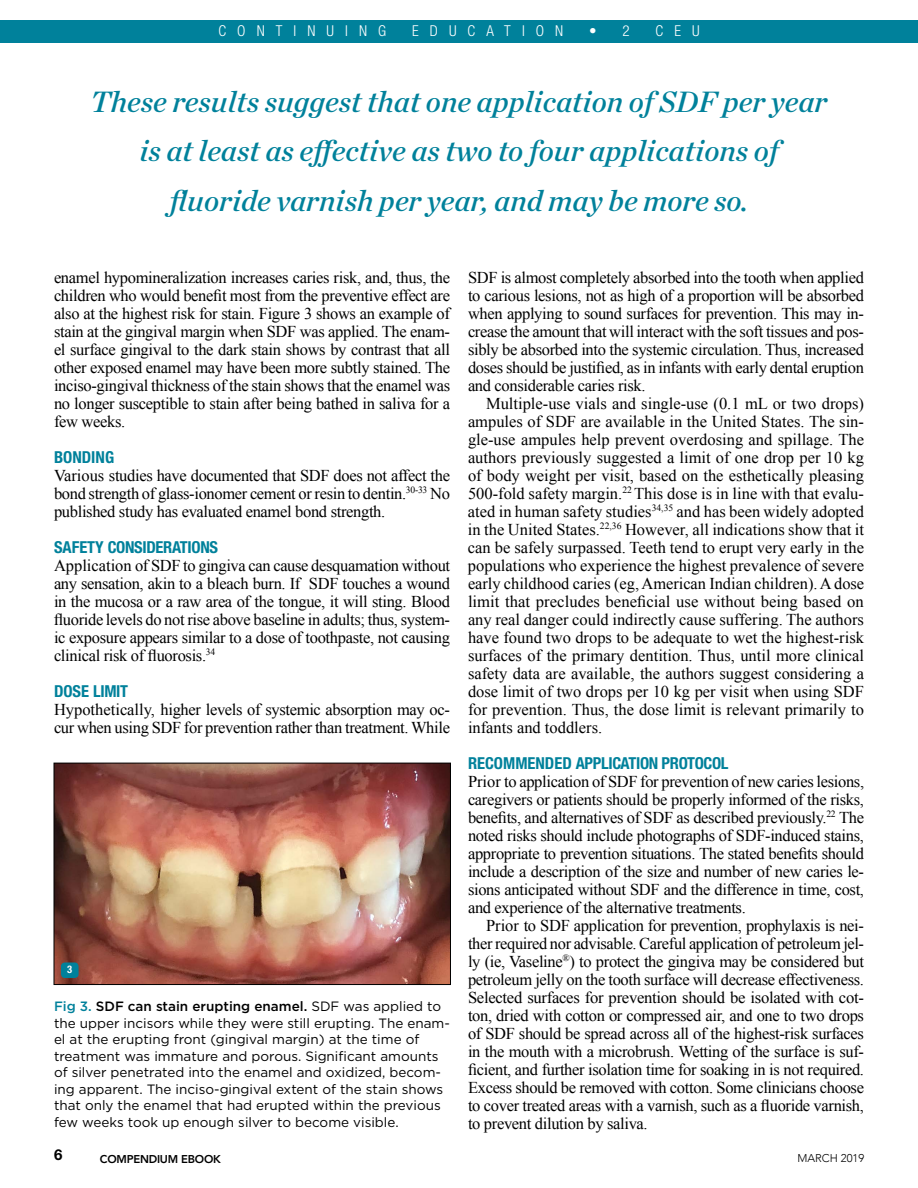
<style>
.page{position:relative;width:918px;height:1188px;background:#fff}
.page>*{position:absolute;margin:0;border:0;box-sizing:border-box;transform-origin:0 0}
.t1{font:italic 30px/49.5px "Chronicle Deck Semi";color:#00819b;text-align:center}
.t2{font:16.5px/18px "Times New Roman";letter-spacing:-.02em;color:#000;text-align:justify}
.t3{font:700 condensed 16.5px "Helvetica Neue LT Std";letter-spacing:-.02em;color:#00819b}
.t4{font:700 condensed 16.5px "Helvetica Neue LT Std";color:#00819b}
.t5{font:300 condensed 15px "Helvetica Neue LT Std";letter-spacing:.74em;color:#fff}
.t6{font:700 15px "Helvetica Neue LT Std";color:#000}
.t7{font:13.5px/16.5px "Gotham";color:#000}
.t8{font:800 11.25px "Avenir LT Std";letter-spacing:-.02em;color:#000}
.t9{font:300 11.25px "Avenir";color:#000}
.t10{font:700 condensed 10.5px "Helvetica Neue LT Std";color:#fff}
.s1{font-weight:500;color:#00819b}
.s2{font-weight:500}
</style>
<div class="page">
<div style="left:0;top:20px;width:918px;height:22px;background:#00819b"></div>
<img style="left:56px;top:765px;width:393px;height:218px">
<div style="left:54px;top:763px;width:397px;height:222px;border:1px solid #000"></div>
<div style="left:61px;top:963px;width:18px;height:15px;background:#00819b;border-radius:4px"></div>
<p class="t5" style="left:218px;top:23px;width:169px">CONTINUING</p>
<p class="t5" style="left:412px;top:23px;width:153px">EDUCATION</p>
<p class="t5" style="left:589px;top:23px;width:42px">• 2</p>
<p class="t5" style="left:655px;top:23px;width:46px">CEU</p>
<h1 class="t1" style="left:91px;top:75px;width:738px">These results suggest that one application of SDF per year is at least as effective as two to four applications of fluoride varnish per year, and may be more so.</h1>
<p class="t2" style="left:54px;top:268px;width:398px">enamel hypomineralization increases caries risk, and, thus, the children who would benefit most from the preventive effect are also at the highest risk for stain. Figure 3 shows an example of stain at the gingival margin when SDF was applied. The enam&shy;el surface gingival to the dark stain shows by contrast that all other exposed enamel may have been more subtly stained. The inciso-gingival thickness of the stain shows that the enamel was no longer susceptible to stain after being bathed in saliva for a few weeks.</p>
<p class="t4" style="left:54px;top:447px;width:62px">BONDING</p>
<p class="t2" style="left:54px;top:466px;width:398px">Various studies have documented that SDF does not affect the bond strength of glass-ionomer cement or resin to dentin.<sup>30-33</sup> No published study has evaluated enamel bond strength.</p>
<p class="t3" style="left:54px;top:537px;width:166px">SAFETY CONSIDERATIONS</p>
<p class="t2" style="left:54px;top:556px;width:398px">Application of SDF to gingiva can cause desquamation without any sensation, akin to a bleach burn. If SDF touches a wound in the mucosa or a raw area of the tongue, it will sting. Blood fluoride levels do not rise above baseline in adults; thus, system&shy;ic exposure appears similar to a dose of toothpaste, not causing clinical risk of fluorosis.<sup>34</sup></p>
<p class="t3" style="left:54px;top:681px;width:76px">DOSE LIMIT</p>
<p class="t2" style="left:54px;top:700px;width:398px">Hypothetically, higher levels of systemic absorption may oc&shy;cur when using SDF for prevention rather than treatment. While</p>
<p class="t10" style="left:67px;top:963px;width:7px">3</p>
<p class="t7" style="left:54px;top:998px;width:397px"><span class="s1">Fig 3.</span> <span class="s2">SDF can stain erupting enamel.</span> SDF was applied to the upper incisors while they were still erupting. The enam&shy;el at the erupting front (gingival margin) at the time of treatment was immature and porous. Significant amounts of silver penetrated into the enamel and oxidized, becom&shy;ing apparent. The inciso-gingival extent of the stain shows that only the enamel that had erupted within the previous few weeks took up enough silver to become visible.</p>
<p class="t2" style="left:468px;top:268px;width:398px">SDF is almost completely absorbed into the tooth when applied to carious lesions, not as high of a proportion will be absorbed when applying to sound surfaces for prevention. This may in&shy;crease the amount that will interact with the soft tissues and pos&shy;sibly be absorbed into the systemic circulation. Thus, increased doses should be justified, as in infants with early dental eruption and considerable caries risk.</p>
<p class="t2" style="left:468px;top:394px;width:398px;text-indent:18px">Multiple-use vials and single-use (0.1 mL or two drops) ampules of SDF are available in the United States. The sin&shy;gle-use ampules help prevent overdosing and spillage. The authors previously suggested a limit of one drop per 10 kg of body weight per visit, based on the esthetically pleasing 500-fold safety margin.<sup>22</sup> This dose is in line with that evalu&shy;ated in human safety studies<sup>34,35</sup> and has been widely adopted in the United States.<sup>22,36</sup> However, all indications show that it can be safely surpassed. Teeth tend to erupt very early in the populations who experience the highest prevalence of severe early childhood caries (eg, American Indian children). A dose limit that precludes beneficial use without being based on any real danger could indirectly cause suffering. The authors have found two drops to be adequate to wet the highest-risk surfaces of the primary dentition. Thus, until more clinical safety data are available, the authors suggest considering a dose limit of two drops per 10 kg per visit when using SDF for prevention. Thus, the dose limit is relevant primarily to infants and toddlers.</p>
<p class="t3" style="left:468px;top:753px;width:262px">RECOMMENDED APPLICATION PROTOCOL</p>
<p class="t2" style="left:468px;top:772px;width:398px">Prior to application of SDF for prevention of new caries lesions, caregivers or patients should be properly informed of the risks, benefits, and alternatives of SDF as described previously.<sup>22</sup> The noted risks should include photographs of SDF-induced stains, appropriate to prevention situations. The stated benefits should include a description of the size and number of new caries le&shy;sions anticipated without SDF and the difference in time, cost, and experience of the alternative treatments.</p>
<p class="t2" style="left:468px;top:916px;width:398px;text-indent:18px">Prior to SDF application for prevention, prophylaxis is nei&shy;ther required nor advisable. Careful application of petroleum jel&shy;ly (ie, Vaseline<sup>®</sup>) to protect the gingiva may be considered but petroleum jelly on the tooth surface will decrease effectiveness.<br>Selected surfaces for prevention should be isolated with cot&shy;ton, dried with cotton or compressed air, and one to two drops of SDF should be spread across all of the highest-risk surfaces in the mouth with a microbrush. Wetting of the surface is suf&shy;ficient, and further isolation time for soaking in is not required.<br>Excess should be removed with cotton. Some clinicians choose to cover treated areas with a varnish, such as a fluoride varnish, to prevent dilution by saliva.</p>
<p class="t6" style="left:54px;top:1146px;width:10px">6</p>
<p class="t8" style="left:100px;top:1152px;width:122px">COMPENDIUM EBOOK</p>
<p class="t9" style="left:798px;top:1152px;width:68px">MARCH 2019</p>
</div>
